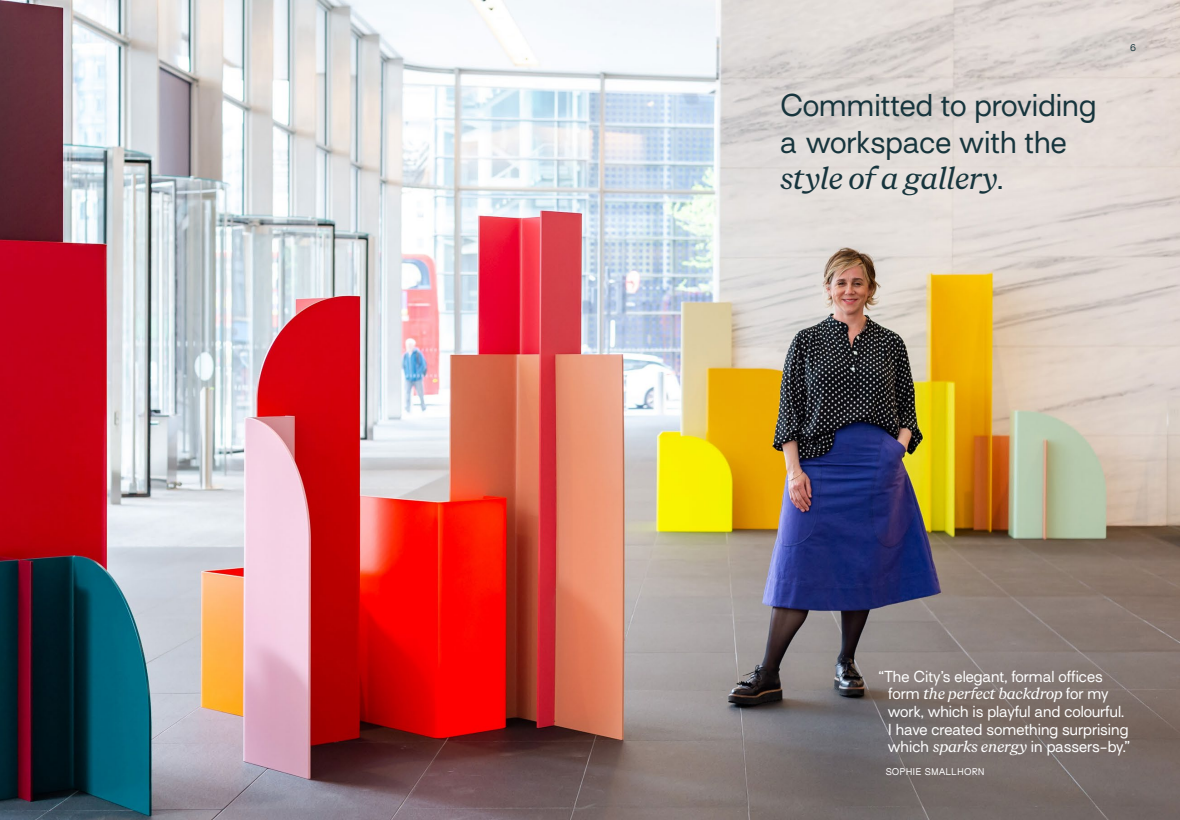
<style>
.page{position:relative;width:1180px;height:820px;background:#fff}
.page>*{position:absolute;margin:0;border:0;box-sizing:border-box;transform-origin:0 0}
.t1{font:italic 30px "Recife Text";letter-spacing:-.02em;color:#17353d}
.t2{font:300 29px/36.5px "AT Surt";color:#17353d}
.t3{font:italic 15.2px "Recife Text";letter-spacing:-.02em;color:#fff}
.t4{font:300 14.7px/17.7px "AT Surt";color:#fff}
.t5{font:300 9.05px "AT Surt";color:#17353d}
.t6{font:300 9px "AT Surt";letter-spacing:.03em;color:#fff}
.s1{font-family:"AT Surt";font-weight:300;font-style:normal;font-size:29px}
.s2{font-family:"AT Surt";font-weight:300;font-style:normal;font-size:14.7px}
.s3{font-family:"Recife Text";font-weight:400;font-style:italic;font-size:15.2px}
</style>
<div class="page">
<img style="left:0;top:0;width:1180px;height:820px">
<h2 class="t2" style="left:780px;top:90px;width:318px">Committed to providing a workspace with the</h2>
<h1 class="t1" style="left:780px;top:157px;width:225px">style of a gallery<span class="s1">.</span></h1>
<p class="t5" style="left:1130px;top:41px;width:7px">6</p>
<p class="t4" style="left:878px;top:669px;width:226px">“The City’s elegant, formal offices</p>
<p class="t3" style="left:888px;top:683px;width:222px"><span class="s2">form</span> the perfect backdrop <span class="s2">for my</span></p>
<p class="t4" style="left:888px;top:704px;width:244px">work, which is playful and colourful.<br>I have created something surprising which <span class="s3">sparks energy</span> in passers-by.”</p>
<p class="t6" style="left:886px;top:766px;width:101px">SOPHIE SMALLHORN</p>
</div>
